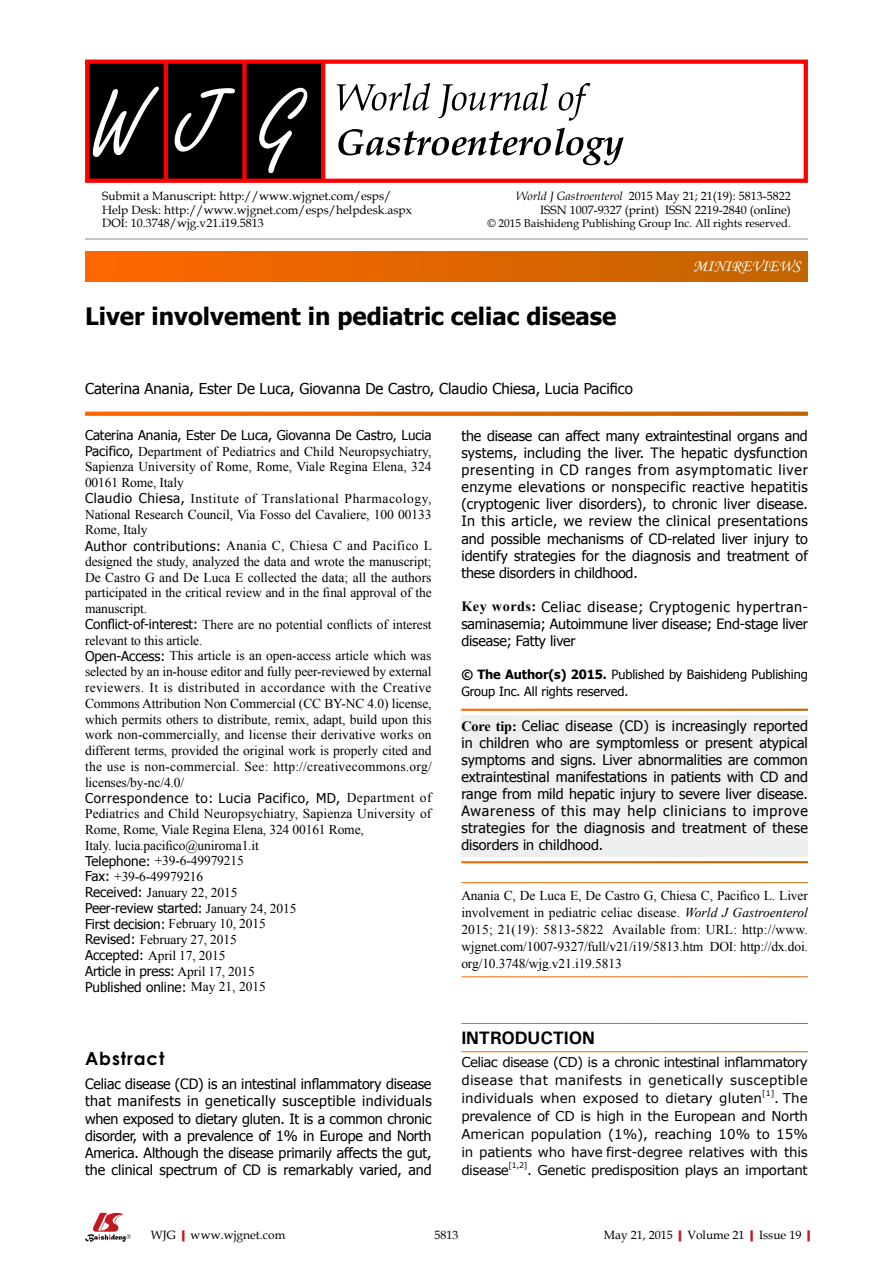
<style>
.page{position:relative;width:893px;height:1263px;background:#fff}
.page>*{position:absolute;margin:0;border:0;box-sizing:border-box;transform-origin:0 0}
.t1{font:700 24px "Tahoma";color:#000}
.t2{font:700 18px "Univers";letter-spacing:-.01em;color:#000}
.t3{font:700 18px "Century Gothic";letter-spacing:.05em;color:#000}
.t4{font:16.5px "Monotype Corsiva";color:#fff}
.t5{font:15px "Tahoma";color:#000}
.t6{font:14.25px/17.1px "Tahoma";color:#000;text-align:justify}
.t7{font:13.5px/15.8px "Times New Roman";letter-spacing:-.01em;color:#000}
.t8{font:13.5px/18px "Verdana";letter-spacing:-.015em;color:#000;text-align:justify}
.t9{font:13.5px "Verdana";letter-spacing:-.035em;color:#000}
.t10{font:12.75px/17.1px "Tahoma";letter-spacing:-.005em;color:#000}
.t11{font:12px/13.5px "Book Antiqua";color:#000}
.t12{font:11.25px "Book Antiqua";color:#000}
.t13{font:7.8px "Verdana";color:#000}
.s1{font-style:italic}
.s2{font-family:"Tahoma"}
.s3{font-family:"Times New Roman";font-weight:700}
.s4{font-weight:700}
.s5{font-weight:700;color:#c01920}
</style>
<div class="page">
<div style="left:461px;top:715px;width:347px;height:142px;background:#eeefef"></div>
<hr style="left:85px;top:239px;width:723px;height:1px;background:#898989">
<div style="left:87px;top:61px;width:236px;height:121px;background:#000"></div>
<hr style="left:164px;top:61px;width:4px;height:121px;background:#f00">
<div style="left:242px;top:61px;width:5px;height:121px;background:#f00"></div>
<hr style="left:321px;top:61px;width:4px;height:121px;background:#f00">
<div style="left:85px;top:60px;width:723px;height:123px;border:4px solid #f00"></div>
<svg style="left:259px;top:88px;width:48px;height:85px"></svg>
<svg style="left:175px;top:88px;width:60px;height:64px"></svg>
<svg style="left:93px;top:87px;width:66px;height:70px"></svg>
<svg style="left:337px;top:83px;width:253px;height:38px"></svg>
<svg style="left:338px;top:128px;width:286px;height:37px"></svg>
<svg style="left:85px;top:1213px;width:46px;height:29px"></svg>
<div style="left:85px;top:252px;width:723px;height:29px;background:linear-gradient(to right,#f60,#c16500)"></div>
<svg style="left:85px;top:412px;width:723px;height:4px;background:#e16a08"></svg>
<p class="t11" style="left:102px;top:189px;width:311px">Submit a Manuscript: http://www.wjgnet.com/esps/<br>Help Desk: http://www.wjgnet.com/esps/helpdesk.aspx<br>DOI: 10.3748/wjg.v21.i19.5813</p>
<p class="t11" style="left:516px;top:189px;width:276px;text-align:right"><span class="s1">World J Gastroenterol</span> 2015 May 21; 21(19): 5813-5822<br>ISSN 1007-9327 (print) ISSN 2219-2840 (online)</p>
<p class="t12" style="left:487px;top:215px;width:305px">© 2015 Baishideng Publishing Group Inc. All rights reserved.</p>
<p class="t4" style="left:693px;top:256px;width:109px">MINIREVIEWS</p>
<p class="t1" style="left:85px;top:299px;width:533px">Liver involvement in pediatric celiac disease</p>
<p class="t5" style="left:85px;top:379px;width:549px">Caterina Anania, Ester De Luca, Giovanna De Castro, Claudio Chiesa, Lucia Pacifico</p>
<p class="t7" style="left:85px;top:428px;width:349px"><span class="s2">Caterina Anania, Ester De Luca, Giovanna De Castro, Lucia Pacifico,</span> Department of Pediatrics and Child Neuropsychiatry, Sapienza University of Rome, Rome, Viale Regina Elena, 324<br>00161 Rome, Italy<br><span class="s2">Claudio Chiesa,</span> Institute of Translational Pharmacology, National Research Council, Via Fosso del Cavaliere, 100 00133<br>Rome, Italy<br><span class="s2">Author contributions:</span> Anania C, Chiesa C and Pacifico L designed the study, analyzed the data and wrote the manuscript; De Castro G and De Luca E collected the data; all the authors participated in the critical review and in the final approval of the manuscript.<br><span class="s2">Conflict-of-interest:</span> There are no potential conflicts of interest relevant to this article.<br><span class="s2">Open-Access:</span> This article is an open-access article which was selected by an in-house editor and fully peer-reviewed by external reviewers. It is distributed in accordance with the Creative Commons Attribution Non Commercial (CC BY-NC 4.0) license, which permits others to distribute, remix, adapt, build upon this work non-commercially, and license their derivative works on different terms, provided the original work is properly cited and the use is non-commercial. See: http://creativecommons.org/ licenses/by-nc/4.0/<br><span class="s2">Correspondence to: Lucia Pacifico, MD,</span> Department of Pediatrics and Child Neuropsychiatry, Sapienza University of Rome, Rome, Viale Regina Elena, 324 00161 Rome,<br>Italy. lucia.pacifico@uniroma1.it<br><span class="s2">Telephone:</span> +39-6-49979215<br><span class="s2">Fax:</span> +39-6-49979216<br><span class="s2">Received:</span> January 22, 2015<br><span class="s2">Peer-review started:</span> January 24, 2015<br><span class="s2">First decision:</span> February 10, 2015<br><span class="s2">Revised:</span> February 27, 2015<br><span class="s2">Accepted:</span> April 17, 2015<br><span class="s2">Article in press:</span> April 17, 2015<br><span class="s2">Published online:</span> May 21, 2015</p>
<p class="t3" style="left:85px;top:1045px;width:81px">Abstract</p>
<p class="t6" style="left:85px;top:1074px;width:348px">Celiac disease (CD) is an intestinal inflammatory disease that manifests in genetically susceptible individuals when exposed to dietary gluten. It is a common chronic disorder, with a prevalence of 1% in Europe and North America. Although the disease primarily affects the gut, the clinical spectrum of CD is remarkably varied, and</p>
<p class="t6" style="left:461px;top:427px;width:348px">the disease can affect many extraintestinal organs and systems, including the liver. The hepatic dysfunction presenting in CD ranges from asymptomatic liver enzyme elevations or nonspecific reactive hepatitis (cryptogenic liver disorders), to chronic liver disease.<br>In this article, we review the clinical presentations and possible mechanisms of CD-related liver injury to identify strategies for the diagnosis and treatment of these disorders in childhood.</p>
<p class="t6" style="left:461px;top:597px;width:348px"><span class="s3">Key words:</span> Celiac disease; Cryptogenic hypertran&shy;saminasemia; Autoimmune liver disease; End-stage liver disease; Fatty liver</p>
<p class="t10" style="left:461px;top:665px;width:348px"><span class="s4">© The Author(s) 2015.</span> Published by Baishideng Publishing<br>Group Inc. All rights reserved.</p>
<p class="t6" style="left:461px;top:716px;width:348px"><span class="s3">Core tip:</span> Celiac disease (CD) is increasingly reported in children who are symptomless or present atypical symptoms and signs. Liver abnormalities are common extraintestinal manifestations in patients with CD and range from mild hepatic injury to severe liver disease.<br>Awareness of this may help clinicians to improve strategies for the diagnosis and treatment of these disorders in childhood.</p>
<p class="t7" style="left:461px;top:887px;width:348px;line-height:17.1px;text-align:justify">Anania C, De Luca E, De Castro G, Chiesa C, Pacifico L. Liver involvement in pediatric celiac disease. <span class="s1">World J Gastroenterol </span>2015; 21(19): 5813-5822 Available from: URL: http://www. wjgnet.com/1007-9327/full/v21/i19/5813.htm DOI: http://dx.doi. org/10.3748/wjg.v21.i19.5813</p>
<p class="t2" style="left:461px;top:1026px;width:135px">INTRODUCTION</p>
<p class="t8" style="left:461px;top:1053px;width:348px">Celiac disease (CD) is a chronic intestinal inflammatory disease that manifests in genetically susceptible individuals when exposed to dietary gluten</p>
<p class="t13" style="left:762px;top:1088px;width:14px">[1]</p>
<p class="t8" style="left:461px;top:1089px;width:348px;text-indent:313px">. The prevalence of CD is high in the European and North American population (1%), reaching 10% to 15% in patients who have first-degree relatives with this disease</p>
<p class="t13" style="left:508px;top:1160px;width:20px">[1,2]</p>
<p class="t9" style="left:527px;top:1162px;width:282px">. Genetic predisposition plays an important</p>
<p class="t11" style="left:151px;top:1227px;width:136px">WJG<span class="s5">|</span>www.wjgnet.com</p>
<p class="t11" style="left:434px;top:1227px;width:25px">5813</p>
<p class="t11" style="left:604px;top:1227px;width:214px">May 21, 2015<span class="s5">|</span>Volume 21<span class="s5">|</span>Issue 19<span class="s5">|</span></p>
</div>
